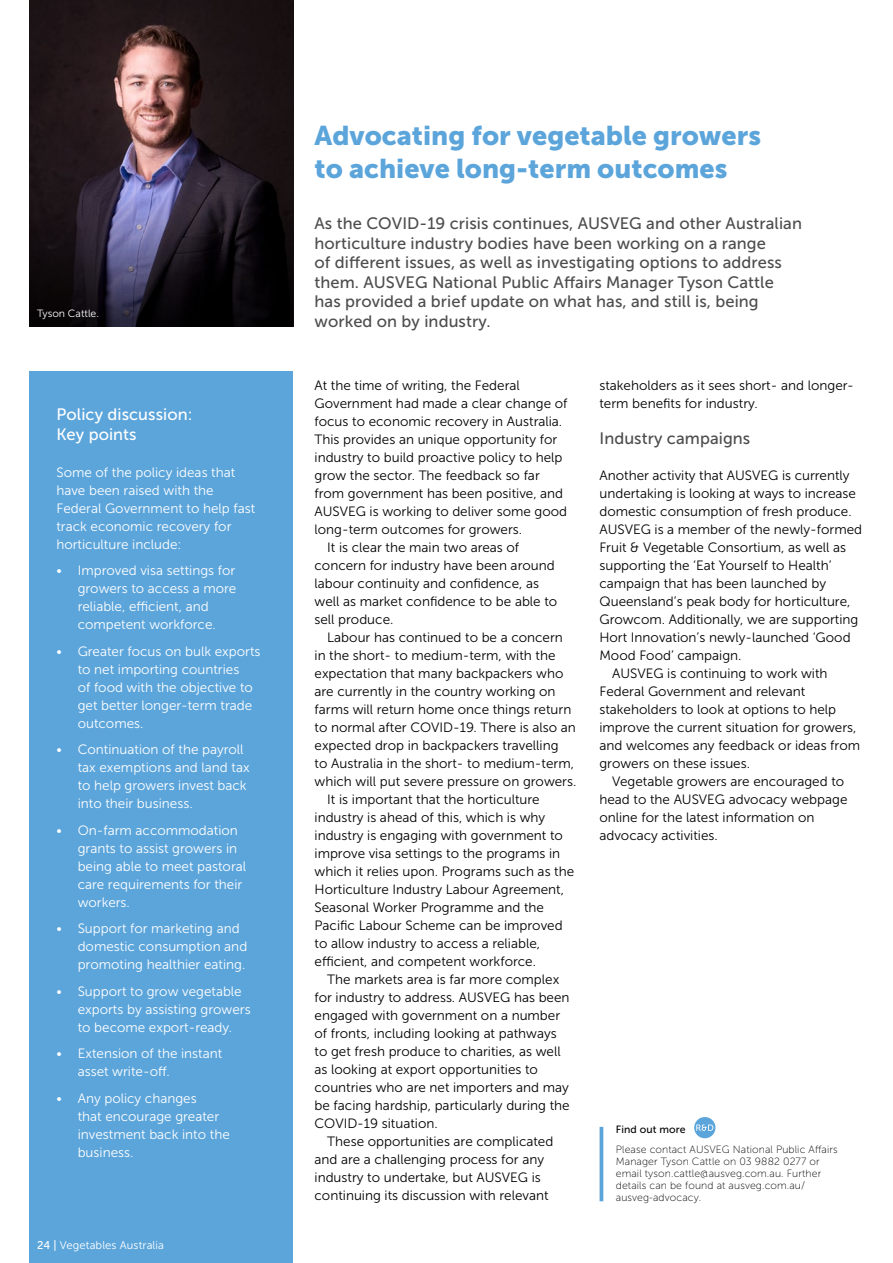
<style>
.page{position:relative;width:893px;height:1263px;background:#fff}
.page>*{position:absolute;margin:0;border:0;box-sizing:border-box;transform-origin:0 0}
.Heading{font:27px/33px "Museo Sans 900";color:#5ca5db}
.Sub_Heading{font:16.5px/19.5px "Museo Sans 500";letter-spacing:.005em;color:#4d4d4f}
.Sub_Heading-2{font:16.5px/19.5px "Museo Sans 500";letter-spacing:.005em;color:#fff}
.Body{font:13.5px/18px "Museo Sans 300";color:#000}
.Sub_Heading-3{font:13.5px/18px "Museo Sans 300";color:#fff}
.First_Paragraph{font:13.5px/18px "Museo Sans 300";color:#000}
.t1{font:11.25px "Museo Sans 300";letter-spacing:.01em;color:#fff}
.Info{font:10.5px/12px "Museo Sans 100";letter-spacing:.01em;color:#000}
.Image_Caption{font:10.5px "Museo Sans 300";color:#fff}
.Info_Heading{font:10.5px "Museo Sans 500";letter-spacing:.01em;color:#000}
.s1{font-family:"Museo Sans 500"}
</style>
<div class="page">
<div style="left:30px;top:372px;width:263px;height:891px;background:#5ca5db"></div>
<img style="left:30px;top:0;width:263px;height:183px">
<div style="left:694px;top:1117px;width:21px;height:21px;background:#5ca5db;border-radius:50%"></div>
<svg style="left:696px;top:1124px;width:17px;height:7px"></svg>
<hr style="left:600px;top:1127px;width:3px;height:74px;background:#5ca5db">
<svg style="left:30px;top:183px;width:263px;height:144px;background:#231f2c"></svg>
<p class="Image_Caption" style="left:37px;top:308px;width:63px">Tyson Cattle.</p>
<p class="Sub_Heading-2" style="left:56px;top:405px;width:138px">Policy discussion:<br>Key points</p>
<p class="Sub_Heading-3" style="left:56px;top:463px;width:200px">Some of the policy ideas that have been raised with the<br>Federal Government to help fast track economic recovery for horticulture include:</p>
<p class="Sub_Heading-3" style="left:78px;top:562px;width:160px;text-indent:-21px">• Improved visa settings for growers to access a more reliable, efficient, and competent workforce.</p>
<p class="Sub_Heading-3" style="left:78px;top:642px;width:184px;text-indent:-21px">• Greater focus on bulk exports to net importing countries<br>of food with the objective to get better longer-term trade outcomes.</p>
<p class="Sub_Heading-3" style="left:78px;top:741px;width:173px;text-indent:-21px">• Continuation of the payroll tax exemptions and land tax to help growers invest back into their business.</p>
<p class="Sub_Heading-3" style="left:78px;top:821px;width:170px;text-indent:-21px">• On-farm accommodation grants to assist growers in being able to meet pastoral care requirements for their workers.</p>
<p class="Sub_Heading-3" style="left:78px;top:920px;width:171px;text-indent:-21px">• Support for marketing and domestic consumption and promoting healthier eating.</p>
<p class="Sub_Heading-3" style="left:78px;top:982px;width:174px;text-indent:-21px">• Support to grow vegetable exports by assisting growers to become export-ready.</p>
<p class="Sub_Heading-3" style="left:78px;top:1045px;width:146px;text-indent:-21px">• Extension of the instant asset write-off.</p>
<p class="Sub_Heading-3" style="left:78px;top:1089px;width:154px;text-indent:-21px">• Any policy changes<br>that encourage greater investment back into the business.</p>
<p class="t1" style="left:37px;top:1239px;width:128px"><span class="s1">24 |</span> Vegetables Australia</p>
<p class="Heading" style="left:315px;top:119px;width:448px">Advocating for vegetable growers to achieve long-term outcomes</p>
<p class="Sub_Heading" style="left:315px;top:214px;width:489px">As the COVID-19 crisis continues, AUSVEG and other Australian horticulture industry bodies have been working on a range<br>of different issues, as well as investigating options to address them. AUSVEG National Public Affairs Manager Tyson Cattle has provided a brief update on what has, and still is, being worked on by industry.</p>
<p class="Body" style="left:315px;top:376px;width:254px">At the time of writing, the Federal Government had made a clear change of focus to economic recovery in Australia.<br>This provides an unique opportunity for industry to build proactive policy to help grow the sector. The feedback so far from government has been positive, and AUSVEG is working to deliver some good long-term outcomes for growers.</p>
<p class="Body" style="left:315px;top:538px;width:244px;text-indent:13px">It is clear the main two areas of concern for industry have been around labour continuity and confidence, as well as market confidence to be able to sell produce.</p>
<p class="Body" style="left:315px;top:628px;width:263px;text-indent:13px">Labour has continued to be a concern in the short- to medium-term, with the expectation that many backpackers who are currently in the country working on farms will return home once things return to normal after COVID-19. There is also an expected drop in backpackers travelling<br>to Australia in the short- to medium-term, which will put severe pressure on growers.</p>
<p class="Body" style="left:315px;top:790px;width:261px;text-indent:13px">It is important that the horticulture industry is ahead of this, which is why industry is engaging with government to improve visa settings to the programs in which it relies upon. Programs such as the Horticulture Industry Labour Agreement, Seasonal Worker Programme and the Pacific Labour Scheme can be improved to allow industry to access a reliable, efficient, and competent workforce.</p>
<p class="Body" style="left:315px;top:970px;width:257px;text-indent:13px">The markets area is far more complex for industry to address. AUSVEG has been engaged with government on a number of fronts, including looking at pathways to get fresh produce to charities, as well as looking at export opportunities to countries who are net importers and may be facing hardship, particularly during the COVID-19 situation.</p>
<p class="Body" style="left:315px;top:1132px;width:240px;text-indent:13px">These opportunities are complicated and are a challenging process for any industry to undertake, but AUSVEG is continuing its discussion with relevant</p>
<p class="Body" style="left:599px;top:376px;width:256px">stakeholders as it sees short- and longer&shy;term benefits for industry.</p>
<p class="Sub_Heading" style="left:599px;top:429px;width:152px">Industry campaigns</p>
<p class="First_Paragraph" style="left:599px;top:466px;width:264px">Another activity that AUSVEG is currently undertaking is looking at ways to increase domestic consumption of fresh produce.<br>AUSVEG is a member of the newly-formed Fruit &amp; Vegetable Consortium, as well as supporting the ‘Eat Yourself to Health’ campaign that has been launched by Queensland’s peak body for horticulture, Growcom. Additionally, we are supporting Hort Innovation’s newly-launched ‘Good Mood Food’ campaign.</p>
<p class="Body" style="left:599px;top:664px;width:262px;text-indent:13px">AUSVEG is continuing to work with Federal Government and relevant stakeholders to look at options to help improve the current situation for growers, and welcomes any feedback or ideas from growers on these issues.</p>
<p class="Body" style="left:599px;top:772px;width:249px;text-indent:13px">Vegetable growers are encouraged to head to the AUSVEG advocacy webpage online for the latest information on advocacy activities.</p>
<p class="Info_Heading" style="left:616px;top:1123px;width:71px">Find out more</p>
<p class="Info" style="left:616px;top:1143px;width:223px">Please contact AUSVEG National Public Affairs Manager Tyson Cattle on 03 9882 0277 or email tyson.cattle@ausveg.com.au. Further details can be found at ausveg.com.au/ ausveg-advocacy.</p>
</div>
